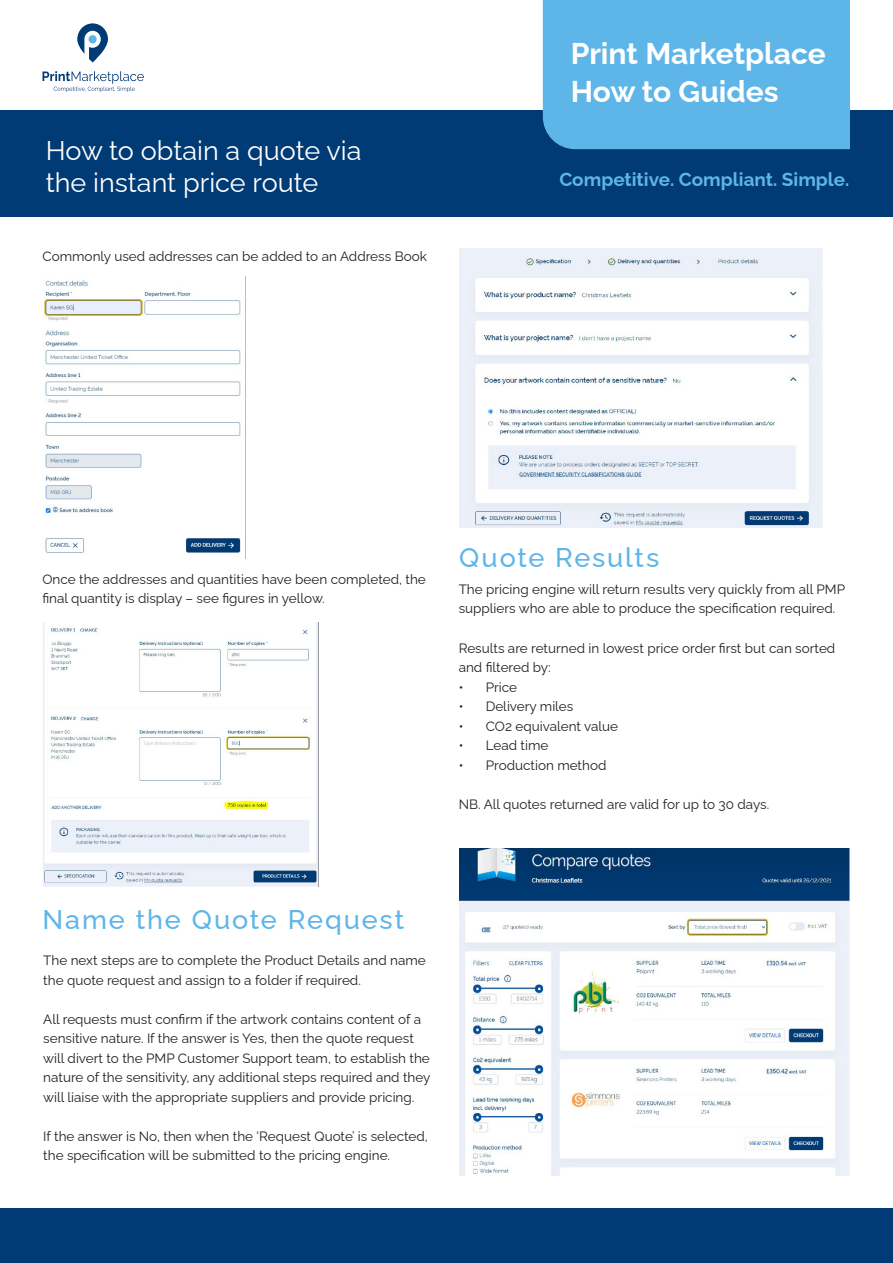
<style>
.page{position:relative;width:893px;height:1263px;background:#fff}
.page>*{position:absolute;margin:0;border:0;box-sizing:border-box;transform-origin:0 0}
.t1{font:700 30px/37.5px "Raleway";color:#fff}
.Body_BOLD{font:27px/32.4px "Raleway";color:#fff}
.t2{font:500 27px "Raleway";letter-spacing:.07em;color:#5eb5e8}
.Body_BOLD-2{font:700 18.9px "Raleway";color:#5eb5e8}
.Body_BOLD-3{font:13.5px/19.5px "Raleway";color:#231f20}
</style>
<div class="page">
<div style="left:0;top:110px;width:893px;height:107px;background:#003b75"></div>
<div style="left:0;top:1209px;width:893px;height:54px;background:#003b75"></div>
<div style="left:543px;top:0;width:307px;height:149px;background:#5eb5e8"></div>
<img style="left:44px;top:280px;width:197px;height:273px">
<img style="left:43px;top:623px;width:276px;height:263px">
<img style="left:459px;top:248px;width:364px;height:280px">
<img style="left:459px;top:848px;width:391px;height:327px">
<svg style="left:43px;top:71px;width:101px;height:21px"></svg>
<svg style="left:77px;top:23px;width:31px;height:39px"></svg>
<div style="left:89px;top:35px;width:8px;height:8px;background:#5eb5e6;border-radius:50%"></div>
<p class="Body_BOLD" style="left:46px;top:131px;width:317px">How to obtain a quote via the instant price route</p>
<p class="Body_BOLD-3" style="left:43px;top:245px;width:386px">Commonly used addresses can be added to an Address Book</p>
<p class="t1" style="left:571px;top:32px;width:257px">Print Marketplace<br>How to Guides</p>
<p class="Body_BOLD-2" style="left:559px;top:165px;width:292px">Competitive. Compliant. Simple.</p>
<p class="t2" style="left:459px;top:536px;width:202px">Quote Results</p>
<p class="Body_BOLD-3" style="left:43px;top:568px;width:385px">Once the addresses and quantities have been completed, the final quantity is display – see figures in yellow.</p>
<p class="Body_BOLD-3" style="left:459px;top:578px;width:388px">The pricing engine will return results very quickly from all PMP suppliers who are able to produce the specification required.</p>
<p class="Body_BOLD-3" style="left:459px;top:636px;width:378px">Results are returned in lowest price order first but can sorted and filtered by:</p>
<p class="Body_BOLD-3" style="left:459px;top:675px;width:60px">• Price</p>
<p class="Body_BOLD-3" style="left:459px;top:695px;width:116px">• Delivery miles</p>
<p class="Body_BOLD-3" style="left:459px;top:714px;width:161px">• CO2 equivalent value</p>
<p class="Body_BOLD-3" style="left:459px;top:734px;width:91px">• Lead time</p>
<p class="Body_BOLD-3" style="left:459px;top:753px;width:149px">• Production method</p>
<p class="Body_BOLD-3" style="left:459px;top:792px;width:312px">NB. All quotes returned are valid for up to 30 days.</p>
<p class="t2" style="left:43px;top:898px;width:363px">Name the Quote Request</p>
<p class="Body_BOLD-3" style="left:43px;top:949px;width:384px">The next steps are to complete the Product Details and name the quote request and assign to a folder if required.</p>
<p class="Body_BOLD-3" style="left:43px;top:1008px;width:389px">All requests must confirm if the artwork contains content of a sensitive nature. If the answer is Yes, then the quote request will divert to the PMP Customer Support team, to establish the nature of the sensitivity, any additional steps required and they will liaise with the appropriate suppliers and provide pricing.</p>
<p class="Body_BOLD-3" style="left:43px;top:1125px;width:386px">If the answer is No, then when the ‘Request Quote’ is selected, the specification will be submitted to the pricing engine.</p>
</div>
